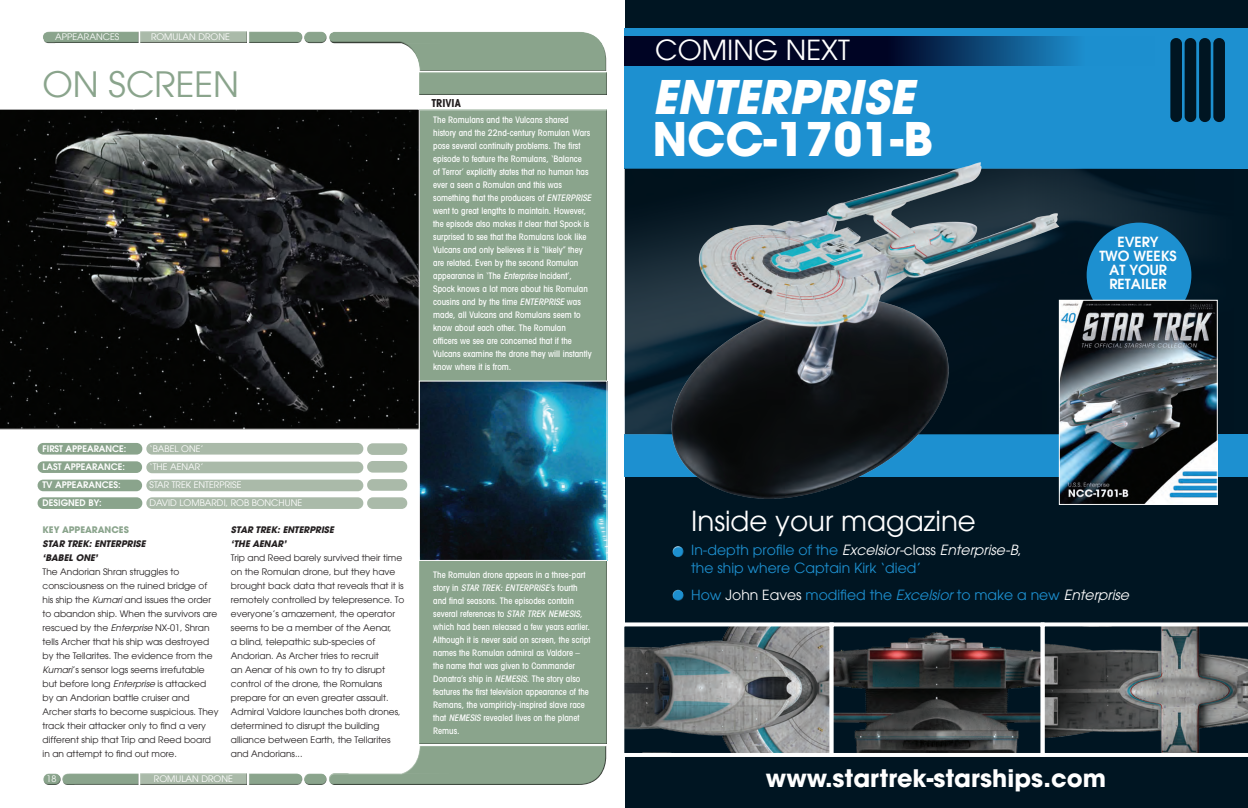
<style>
.page{position:relative;width:1248px;height:808px;background:#fff}
.page>*{position:absolute;margin:0;border:0;box-sizing:border-box;transform-origin:0 0}
.t1{font:italic 700 46px "Avant Garde LT";color:#fff}
.t2{font:700 46px "Avant Garde LT";color:#fff}
.t3{font:35px "Avant Garde LT";color:#8aa48c}
.t4{font:27.7px "Avant Garde LT";color:#fff}
.t5{font:700 24px "Avant Garde LT";color:#fff}
.t6{font:14px/18px "Avant Garde LT";color:#1d90d0}
.t7{font:600 14px/14px "Avant Garde";color:#fff;text-align:center}
.t8{font:700 condensed 11px "Avant Garde LT";color:#231f20}
.t9{font:500 condensed 9px/13px "Avant Garde LT";color:#fff}
.t10{font:9px/14px "Avant Garde LT";color:#231f20}
.t11{font:9px "Avant Garde LT";color:#fff}
.t12{font:italic 700 9px/14px "Avant Garde LT";color:#231f20}
.t13{font:600 9px "Avant Garde LT";color:#fff}
.t14{font:700 9px "Avant Garde LT";color:#8aa48c}
.s1{font-style:italic}
.s2{font-style:italic;color:#fff}
.s3{color:#fff}
</style>
<div class="page">
<div style="left:625px;top:0;width:622px;height:808px;background:#001522"></div>
<div style="left:61px;top:773px;width:78px;height:12px;background:#8aa48c"></div>
<div style="left:38px;top:443px;width:104px;height:12px;background:#8aa48c;border-radius:6px"></div>
<div style="left:38px;top:461px;width:104px;height:12px;background:#8aa48c;border-radius:6px"></div>
<div style="left:38px;top:480px;width:104px;height:11px;background:#8aa48c;border-radius:6px"></div>
<div style="left:38px;top:497px;width:104px;height:12px;background:#8aa48c;border-radius:6px"></div>
<div style="left:146px;top:443px;width:217px;height:12px;background:#aabaa9;border-radius:6px"></div>
<div style="left:146px;top:462px;width:217px;height:11px;background:#aabaa9;border-radius:6px"></div>
<div style="left:146px;top:480px;width:217px;height:11px;background:#aabaa9;border-radius:6px"></div>
<div style="left:146px;top:497px;width:217px;height:12px;background:#aabaa9;border-radius:6px"></div>
<div style="left:367px;top:497px;width:40px;height:12px;background:#aabaa9;border-radius:6px"></div>
<div style="left:367px;top:479px;width:40px;height:12px;background:#aabaa9;border-radius:6px"></div>
<div style="left:367px;top:461px;width:40px;height:12px;background:#aabaa9;border-radius:6px"></div>
<div style="left:367px;top:443px;width:40px;height:12px;background:#aabaa9;border-radius:6px"></div>
<div style="left:303px;top:30px;width:24px;height:10px;background:#fff;opacity:.75"></div>
<div style="left:303px;top:33px;width:25px;height:10px;background:#231f20;opacity:.75"></div>
<div style="left:303px;top:772px;width:24px;height:10px;background:#fff;opacity:.75"></div>
<div style="left:303px;top:775px;width:25px;height:10px;background:#231f20;opacity:.75"></div>
<div style="left:43px;top:772px;width:18px;height:10px;background:#fff;opacity:.75"></div>
<div style="left:43px;top:775px;width:19px;height:10px;background:#231f20;opacity:.75"></div>
<div style="left:138px;top:31px;width:109px;height:12px;background:#aabaa9"></div>
<div style="left:138px;top:773px;width:109px;height:12px;background:#aabaa9"></div>
<div style="left:247px;top:30px;width:56px;height:13px;background:#fff;opacity:.75"></div>
<div style="left:247px;top:33px;width:56px;height:10px;background:#8aa48c"></div>
<div style="left:247px;top:772px;width:56px;height:13px;background:#fff;opacity:.75"></div>
<div style="left:247px;top:775px;width:56px;height:10px;background:#8aa48c"></div>
<svg style="left:48px;top:31px;width:92px;height:13px"></svg>
<div style="left:42px;top:31px;width:97px;height:12px;background:#8aa48c"></div>
<div style="left:328px;top:31px;width:276px;height:40px;background:#8aa48c"></div>
<div style="left:328px;top:39px;width:279px;height:33px;background:#231f20;opacity:.75"></div>
<div style="left:330px;top:745px;width:277px;height:41px;background:#231f20;opacity:.75"></div>
<div style="left:418px;top:72px;width:189px;height:25px;background:#231f20;opacity:.75"></div>
<div style="left:418px;top:109px;width:189px;height:635px;background:#8aa48c"></div>
<div style="left:624px;top:29px;width:623px;height:140px;background:#1d90d0"></div>
<svg style="left:624px;top:36px;width:451px;height:29px;background:#051f45"></svg>
<div style="left:624px;top:435px;width:623px;height:42px;background:#1d90d0"></div>
<div style="left:1170px;top:38px;width:11px;height:84px;background:#001522;border-radius:6px"></div>
<div style="left:1198px;top:38px;width:12px;height:84px;background:#001522;border-radius:6px"></div>
<div style="left:1184px;top:38px;width:12px;height:84px;background:#001522;border-radius:6px"></div>
<div style="left:1213px;top:38px;width:11px;height:84px;background:#001522;border-radius:6px"></div>
<img style="left:624px;top:169px;width:623px;height:266px">
<div style="left:1086px;top:223px;width:105px;height:104px;background:#1d90d0;border-radius:50%"></div>
<div style="left:671px;top:545px;width:13px;height:10px;background:#fff;opacity:.75"></div>
<div style="left:671px;top:548px;width:14px;height:11px;background:#231f20;opacity:.75"></div>
<div style="left:671px;top:588px;width:13px;height:10px;background:#fff;opacity:.75"></div>
<div style="left:671px;top:591px;width:13px;height:11px;background:#231f20;opacity:.75"></div>
<svg style="left:0;top:109px;width:420px;height:321px;background:#151616"></svg>
<img style="left:421px;top:383px;width:184px;height:176px">
<div style="left:419px;top:381px;width:188px;height:180px;border:1px solid #fff"></div>
<img style="left:625px;top:627px;width:203px;height:125px">
<div style="left:620px;top:622px;width:213px;height:135px;border:4px solid #fff"></div>
<svg style="left:834px;top:632px;width:205px;height:120px"></svg>
<div style="left:829px;top:622px;width:215px;height:135px;border:4px solid #fff"></div>
<svg style="left:1040px;top:622px;width:207px;height:135px"></svg>
<img style="left:1076px;top:302px;width:139px;height:201px">
<div style="left:1058px;top:300px;width:159px;height:205px;border:1px solid #fff"></div>
<img style="left:663px;top:162px;width:413px;height:343px">
<p class="t11" style="left:55px;top:31px;width:66px">APPEARANCES</p>
<p class="t11" style="left:151px;top:31px;width:80px">ROMULAN DRONE</p>
<p class="t11" style="left:164px;top:32px;width:60px">BIRD-OF-PREY</p>
<h2 class="t3" style="left:43px;top:63px;width:198px">ON SCREEN</h2>
<p class="t8" style="left:431px;top:96px;width:31px">TRIVIA</p>
<p class="t9" style="left:433px;top:113px;width:161px">The Romulans and the Vulcans shared history and the 22nd-century Romulan Wars pose several continuity problems. The first episode to feature the Romulans, ‘Balance<br>of Terror’ explicitly states that no human has ever a seen a Romulan and this was something that the producers of <span class="s1">ENTERPRISE </span>went to great lengths to maintain. However, the episode also makes it clear that Spock is surprised to see that the Romulans look like Vulcans and only believes it is “likely” they are related. Even by the second Romulan appearance in ‘The <span class="s1">Enterprise</span> Incident’, Spock knows a lot more about his Romulan cousins and by the time <span class="s1">ENTERPRISE</span> was made, all Vulcans and Romulans seem to know about each other. The Romulan<br>officers we see are concerned that if the Vulcans examine the drone they will instantly know where it is from.</p>
<p class="t13" style="left:43px;top:443px;width:85px">FIRST APPEARANCE:</p>
<p class="t11" style="left:150px;top:444px;width:56px">‘BABEL ONE’</p>
<p class="t13" style="left:43px;top:461px;width:84px">LAST APPEARANCE:</p>
<p class="t11" style="left:150px;top:462px;width:55px">‘THE AENAR’</p>
<p class="t13" style="left:43px;top:479px;width:80px">TV APPEARANCES:</p>
<p class="t11" style="left:150px;top:480px;width:93px">STAR TREK ENTERPRISE</p>
<p class="t13" style="left:43px;top:497px;width:61px">DESIGNED BY:</p>
<p class="t11" style="left:150px;top:498px;width:154px">DAVID LOMBARDI, ROB BONCHUNE</p>
<p class="t14" style="left:43px;top:524px;width:88px">KEY APPEARANCES</p>
<p class="t12" style="left:43px;top:537px;width:104px">STAR TREK: ENTERPRISE ‘BABEL ONE’</p>
<p class="t10" style="left:43px;top:565px;width:177px">The Andorian Shran struggles to consciousness on the ruined bridge of his ship the <span class="s1">Kumari</span> and issues the order to abandon ship. When the survivors are rescued by the <span class="s1">Enterprise</span> NX-01, Shran tells Archer that his ship was destroyed by the Tellarites. The evidence from the <span class="s1">Kumari</span>’s sensor logs seems irrefutable but before long <span class="s1">Enterprise</span> is attacked by an Andorian battle cruiser and Archer starts to become suspicious. They track their attacker only to find a very different ship that Trip and Reed board in an attempt to find out more.</p>
<p class="t12" style="left:231px;top:523px;width:104px">STAR TREK: ENTERPRISE ‘THE AENAR’</p>
<p class="t10" style="left:231px;top:551px;width:175px">Trip and Reed barely survived their time on the Romulan drone, but they have brought back data that reveals that it is remotely controlled by telepresence. To everyone’s amazement, the operator seems to be a member of the Aenar,<br>a blind, telepathic sub-species of Andorian. As Archer tries to recruit<br>an Aenar of his own to try to disrupt control of the drone, the Romulans prepare for an even greater assault.<br>Admiral Valdore launches both drones, determined to disrupt the building alliance between Earth, the Tellarites and Andorians...</p>
<p class="t11" style="left:46px;top:773px;width:11px">18</p>
<p class="t11" style="left:154px;top:774px;width:80px">ROMULAN DRONE</p>
<p class="t9" style="left:433px;top:568px;width:158px">The Romulan drone appears in a three-part s t o ry i n <span class="s1">STAR TREK: ENTERPRISE’</span>s f o u rt h and final seasons. The episodes contain several references to <span class="s1">STAR TREK NEMESIS, </span>which had been released a few years earlier.<br>Although it is never said on screen, the script names the Romulan admiral as Valdore – the name that was given to Commander Donatra’s ship in <span class="s1">NEMESIS.</span> The story also features the first television appearance of the Remans, the vampiricly-inspired slave race that <span class="s1">NEMESIS</span> revealed lives on the planet Remus.</p>
<h3 class="t4" style="left:655px;top:34px;width:196px">COMING NEXT</h3>
<h1 class="t1" style="left:652px;top:68px;width:263px">ENTERPRISE</h1>
<h1 class="t2" style="left:652px;top:110px;width:282px">NCC-1701-B</h1>
<h3 class="t7" style="left:1099px;top:234px;width:79px">EVERY<br>TWO WEEKS<br>AT YOUR<br>RETAILER</h3>
<h3 class="t4" style="left:691px;top:505px;width:286px">Inside your magazine</h3>
<h3 class="t6" style="left:691px;top:541px;width:332px">In-depth profile of the <span class="s2">Excelsior-</span><span class="s3">class</span> <span class="s2">Enterprise-B</span><span class="s3">, </span>the ship where Captain Kirk ‘died’</h3>
<h3 class="t6" style="left:691px;top:585px;width:439px">How <span class="s3">John Eaves</span> modified the <span class="s1">Excelsior</span> to make a new <span class="s2">Enterprise</span></h3>
<h3 class="t5" style="left:766px;top:762px;width:341px">www.startrek-starships.com</h3>
</div>
